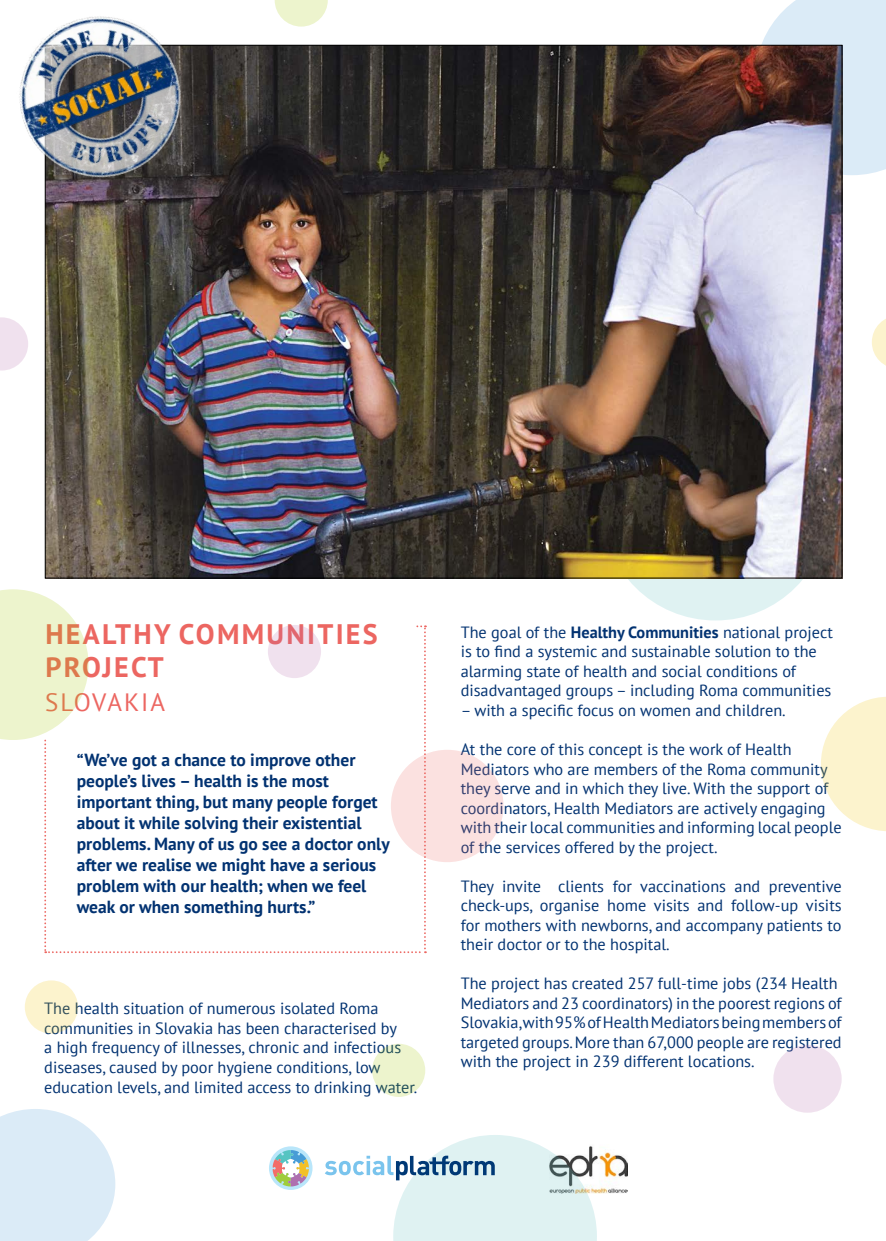
<style>
.page{position:relative;width:886px;height:1241px;background:#fff}
.page>*{position:absolute;margin:0;border:0;box-sizing:border-box;transform-origin:0 0}
.t1{font:700 28.12px/33.8px "PT Sans";letter-spacing:.08em;color:#ec6661}
.t2{font:25px "PT Sans";letter-spacing:.08em;color:#ec6661}
.t3{font:700 17.5px/21px "PT Sans";color:#023271}
.t4{font:16.25px/19.5px "PT Sans";color:#023271}
.s1{font-weight:700}
</style>
<div class="page">
<img style="left:597px;top:1152px;width:31px;height:40px">
<svg style="left:821px;top:696px;width:65px;height:135px"></svg>
<svg style="left:0;top:589px;width:426px;height:363px"></svg>
<div style="left:391px;top:749px;width:112px;height:113px;background:#fbe1e0;border-radius:50%"></div>
<svg style="left:602px;top:396px;width:226px;height:224px;background:#d6e6e1"></svg>
<svg style="left:755px;top:0;width:131px;height:175px;background:#d5e3ed"></svg>
<div style="left:773px;top:1044px;width:69px;height:68px;background:#f0e1ee;border-radius:50%"></div>
<div style="left:372px;top:1043px;width:53px;height:53px;background:#edf4cd;border-radius:50%"></div>
<svg style="left:0;top:317px;width:28px;height:53px"></svg>
<div style="left:268px;top:624px;width:53px;height:54px;background:#f0e1ee;border-radius:50%"></div>
<svg style="left:0;top:1109px;width:115px;height:131px;background:#dfedf7"></svg>
<svg style="left:275px;top:0;width:53px;height:27px"></svg>
<svg style="left:872px;top:319px;width:14px;height:47px"></svg>
<div style="left:25px;top:980px;width:53px;height:53px;background:#fcf3cd;border-radius:50%"></div>
<img style="left:47px;top:47px;width:793px;height:529px">
<img style="left:19px;top:16px;width:208px;height:199px">
<svg style="left:325px;top:1135px;width:272px;height:105px"></svg>
<svg style="left:269px;top:1146px;width:43px;height:43px"></svg>
<h1 class="t1" style="left:45px;top:616px;width:334px">HEALTHY COMMUNITIES<br>PROJECT</h1>
<h2 class="t2" style="left:45px;top:686px;width:121px">SLOVAKIA</h2>
<p class="t3" style="left:77px;top:749px;width:314px">“We’ve got a chance to improve other people’s lives – health is the most important thing, but many people forget about it while solving their existential problems. Many of us go see a doctor only after we realise we might have a serious problem with our health; when we feel weak or when something hurts.”</p>
<p class="t4" style="left:44px;top:998px;width:374px">The health situation of numerous isolated Roma communities in Slovakia has been characterised by<br>a high frequency of illnesses, chronic and infectious diseases, caused by poor hygiene conditions, low education levels, and limited access to drinking water.</p>
<p class="t4" style="left:461px;top:622px;width:374px">The goal of the <span class="s1">Healthy Communities</span> national project is to find a systemic and sustainable solution to the alarming state of health and social conditions of disadvantaged groups – including Roma communities</p>
<p class="t4" style="left:461px;top:700px;width:326px">– with a specific focus on women and children.</p>
<p class="t4" style="left:461px;top:739px;width:382px">At the core of this concept is the work of Health Mediators who are members of the Roma community they serve and in which they live. With the support of coordinators, Health Mediators are actively engaging with their local communities and informing local people of the services offered by the project.</p>
<p class="t4" style="left:461px;top:875px;width:382px;text-align:justify">They invite clients for vaccinations and preventive check-ups, organise home visits and follow-up visits for mothers with newborns, and accompany patients to their doctor or to the hospital.</p>
<p class="t4" style="left:461px;top:973px;width:382px">The project has created 257 full-time jobs (234 Health Mediators and 23 coordinators) in the poorest regions of Slovakia, with 95% of Health Mediators being members of targeted groups. More than 67,000 people are registered with the project in 239 different locations.</p>
</div>
